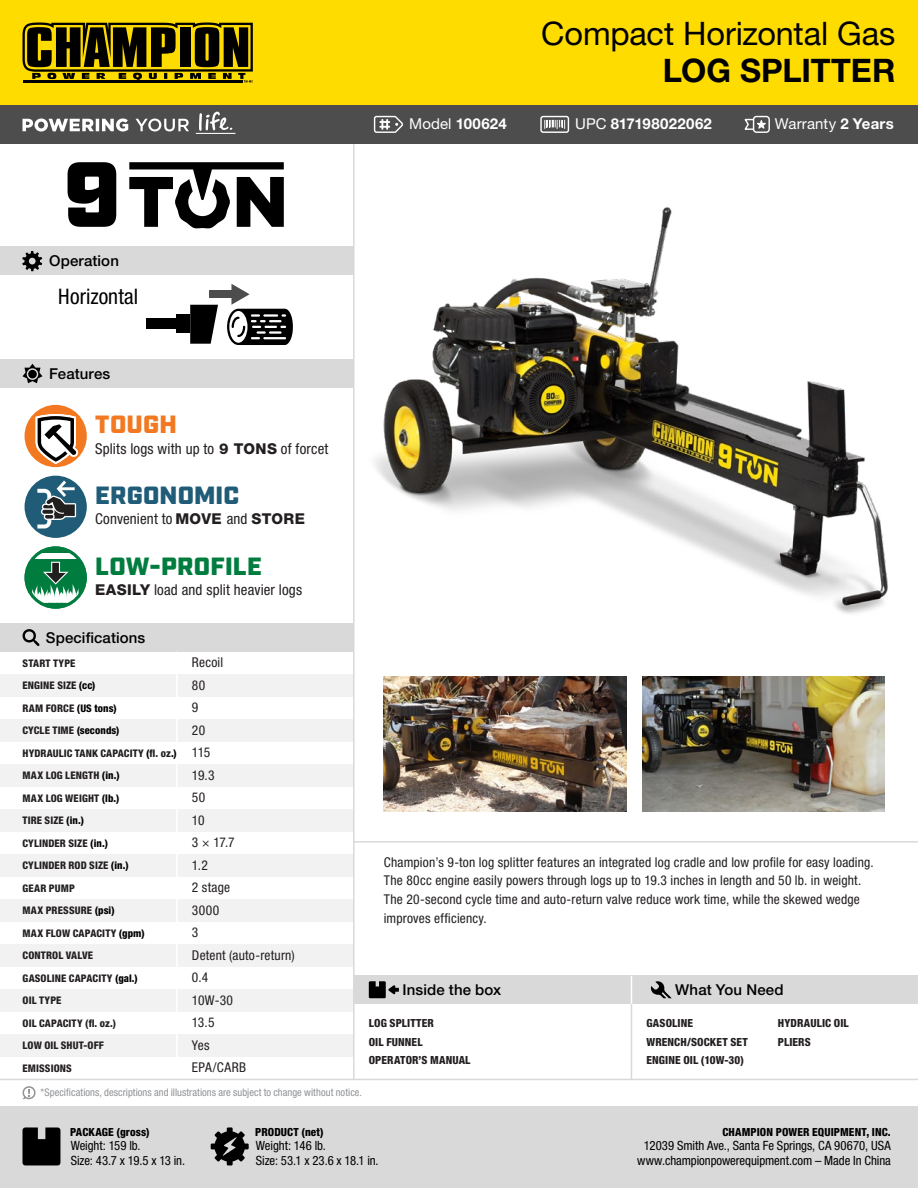
<style>
.page{position:relative;width:918px;height:1188px;background:#fff}
.page>*{position:absolute;margin:0;border:0;box-sizing:border-box;transform-origin:0 0}
.t1{font:900 92.25px "Industry";color:#000}
.t2{font:32.4px "Helvetica Neue LT Std";letter-spacing:-.005em;color:#000}
.t3{font:700 32.4px "Helvetica Neue LT Std";letter-spacing:-.005em;color:#000}
.t4{font:900 24.9px "Industry";letter-spacing:.015em;color:#007c3f}
.t5{font:900 24.9px "Industry";letter-spacing:.005em;color:#205c78}
.t6{font:900 24.9px "Industry";letter-spacing:.005em;color:#f27921}
.t7{font:condensed 21.45px "Helvetica Neue LT Std";letter-spacing:.005em;color:#000}
.t8{font:condensed 15px "Helvetica Neue LT Std";letter-spacing:.01em;color:#231f20}
.t9{font:500 15px "Helvetica Neue LT Std";letter-spacing:.005em;color:#000}
.t10{font:700 15px "Helvetica Neue LT Std";letter-spacing:.015em;color:#fff}
.t11{font:15px "Helvetica Neue LT Std";letter-spacing:.01em;color:#fff}
.t12{font:condensed 13.5px/22.5px "Helvetica Neue LT Std";letter-spacing:.015em;color:#231f20}
.t13{font:condensed 12.75px/14.9px "Helvetica Neue LT Std";letter-spacing:-.005em;color:#000}
.t14{font:800 condensed 11.25px/18.8px "Helvetica Neue LT Std";letter-spacing:.01em;color:#231f20}
.t15{font:800 condensed 11.25px "Helvetica Neue LT Std";letter-spacing:.01em;color:#000}
.t16{font:800 condensed 10.5px/22.5px "Helvetica Neue LT Std";letter-spacing:.01em;color:#231f20}
.t17{font:condensed 10.5px "Helvetica Neue LT Std";letter-spacing:.005em;color:#909295}
.s1{font-weight:400}
.s2{font-weight:700}
.s3{font-weight:800;font-stretch:normal}
.s4{color:#000}
</style>
<div class="page">
<div style="left:0;top:674px;width:354px;height:22px;background:#f2f2f2"></div>
<div style="left:0;top:719px;width:354px;height:22px;background:#f2f2f2"></div>
<div style="left:0;top:764px;width:354px;height:23px;background:#f2f2f2"></div>
<div style="left:0;top:809px;width:354px;height:23px;background:#f2f2f2"></div>
<div style="left:0;top:854px;width:354px;height:23px;background:#f2f2f2"></div>
<div style="left:0;top:624px;width:354px;height:28px;background:#d9d9d9"></div>
<div style="left:0;top:899px;width:354px;height:23px;background:#f2f2f2"></div>
<div style="left:0;top:944px;width:354px;height:23px;background:#f2f2f2"></div>
<div style="left:0;top:989px;width:354px;height:23px;background:#f2f2f2"></div>
<div style="left:0;top:1034px;width:354px;height:23px;background:#f2f2f2"></div>
<svg style="left:22px;top:629px;width:18px;height:17px"></svg>
<hr style="left:176px;top:652px;width:2px;height:427px;background:#fff">
<img style="left:342px;top:207px;width:546px;height:489px">
<hr style="left:631px;top:1004px;width:1px;height:75px;background:#d9d9d9">
<hr style="left:0;top:1079px;width:918px;height:1px;background:#d9d9d9">
<hr style="left:354px;top:841px;width:564px;height:2px;background:#d9d9d9">
<div style="left:354px;top:976px;width:564px;height:28px;background:#d9d9d9"></div>
<svg style="left:631px;top:976px;width:1px;height:28px"></svg>
<svg style="left:651px;top:981px;width:21px;height:17px"></svg>
<svg style="left:369px;top:981px;width:30px;height:17px"></svg>
<img style="left:384px;top:676px;width:242px;height:135px">
<img style="left:642px;top:676px;width:243px;height:135px">
<svg style="left:129px;top:162px;width:155px;height:67px"></svg>
<div style="left:0;top:247px;width:354px;height:28px;background:#d9d9d9"></div>
<div style="left:0;top:359px;width:354px;height:29px;background:#d9d9d9"></div>
<svg style="left:22px;top:364px;width:20px;height:19px"></svg>
<svg style="left:22px;top:251px;width:20px;height:20px"></svg>
<hr style="left:353px;top:144px;width:2px;height:935px;background:#d9d9d9">
<svg style="left:190px;top:305px;width:28px;height:39px"></svg>
<div style="left:146px;top:318px;width:31px;height:10px;background:#000"></div>
<div style="left:177px;top:314px;width:13px;height:19px;background:#000"></div>
<div style="left:209px;top:290px;width:26px;height:8px;background:#4d4d4d"></div>
<svg style="left:227px;top:284px;width:66px;height:61px"></svg>
<div style="left:0;top:0;width:918px;height:105px;background:#ffdc00"></div>
<div style="left:0;top:105px;width:918px;height:39px;background:#4d4d4d"></div>
<div style="left:540px;top:116px;width:29px;height:17px;border:1px solid #fff;border-radius:2px"></div>
<svg style="left:544px;top:120px;width:21px;height:9px"></svg>
<svg style="left:373px;top:115px;width:30px;height:18px"></svg>
<div style="left:753px;top:116px;width:17px;height:17px;border:1px solid #fff;border-radius:3px"></div>
<svg style="left:744px;top:118px;width:22px;height:13px"></svg>
<svg style="left:22px;top:23px;width:231px;height:60px"></svg>
<svg style="left:23px;top:112px;width:212px;height:22px"></svg>
<div style="left:0;top:1106px;width:918px;height:82px;background:#d9d9d9"></div>
<svg style="left:22px;top:1086px;width:14px;height:13px"></svg>
<svg style="left:22px;top:1127px;width:38px;height:38px"></svg>
<svg style="left:211px;top:1127px;width:38px;height:38px"></svg>
<svg style="left:25px;top:546px;width:62px;height:63px"></svg>
<div style="left:25px;top:476px;width:62px;height:62px;background:#205c78;border-radius:50%"></div>
<svg style="left:37px;top:481px;width:39px;height:47px"></svg>
<div style="left:25px;top:405px;width:62px;height:62px;background:#f27921;border-radius:50%"></div>
<svg style="left:34px;top:412px;width:48px;height:54px"></svg>
<h2 class="t2" style="left:541px;top:14px;width:356px">Compact Horizontal Gas</h2>
<h2 class="t3" style="left:663px;top:50px;width:234px">LOG SPLITTER</h2>
<h1 class="t1" style="left:63px;top:139px;width:60px">9</h1>
<p class="t9" style="left:49px;top:252px;width:71px">Operation</p>
<h3 class="t7" style="left:58px;top:284px;width:81px">Horizontal</h3>
<p class="t10" style="left:409px;top:115px;width:99px"><span class="s1">Model</span> 100624</p>
<p class="t10" style="left:575px;top:115px;width:138px"><span class="s1">UPC</span> 817198022062</p>
<p class="t11" style="left:775px;top:115px;width:120px">Warranty <span class="s2">2 Years</span></p>
<p class="t9" style="left:49px;top:365px;width:63px">Features</p>
<h3 class="t6" style="left:95px;top:410px;width:83px">TOUGH</h3>
<p class="t8" style="left:95px;top:440px;width:235px">Splits logs with up to <span class="s3">9 TONS</span> of forcet</p>
<h3 class="t5" style="left:95px;top:480px;width:145px">ERGONOMIC</h3>
<p class="t8" style="left:95px;top:510px;width:211px">Convenient to <span class="s3">MOVE</span> and <span class="s3">STORE</span></p>
<h3 class="t4" style="left:95px;top:551px;width:168px">LOW-PROFILE</h3>
<p class="t8" style="left:95px;top:581px;width:209px"><span class="s3">EASILY</span> load and split heavier logs</p>
<p class="t9" style="left:46px;top:629px;width:101px">Specifications</p>
<p class="t16" style="left:23px;top:652px;width:156px">START TYPE<br>ENGINE SIZE <span class="s4">(cc)<br></span>RAM FORCE <span class="s4">(US tons)<br></span>CYCLE TIME <span class="s4">(seconds)<br></span>HYDRAULIC TANK CAPACITY <span class="s4">(</span>fl. oz<span class="s4">.)<br></span>MAX LOG LENGTH <span class="s4">(in.)<br></span>MAX LOG WEIGHT <span class="s4">(lb.)<br></span>TIRE SIZE <span class="s4">(in.)<br></span>CYLINDER SIZE <span class="s4">(in.)<br></span>CYLINDER ROD SIZE <span class="s4">(in.)<br></span>GEAR PUMP<br>MAX PRESSURE <span class="s4">(psi)<br></span>MAX FLOW CAPACITY <span class="s4">(gpm)<br></span>CONTROL VALVE<br>GASOLINE CAPACITY <span class="s4">(gal.)<br></span>OIL TYPE<br>OIL CAPACITY (fl. oz.)<br>LOW OIL SHUT-OFF<br>EMISSIONS</p>
<p class="t12" style="left:192px;top:651px;width:104px">Recoil<br>80<br>9<br>20<br>115<br>19.3<br>50<br>10<br>3 × 17.7<br>1.2<br>2 stage<br>3000<br>3<br>Detent (auto-return)<br>0.4<br>10W-30<br>13.5<br>Yes<br>EPA/CARB</p>
<p class="t17" style="left:41px;top:1086px;width:323px">*Specifications, descriptions and illustrations are subject to change without notice.</p>
<p class="t12" style="left:384px;top:852px;width:492px;line-height:18.8px">Champion’s 9-ton log splitter features an integrated log cradle and low profile for easy loading.<br>The 80cc engine easily powers through logs up to 19.3 inches in length and 50 lb. in weight.<br>The 20-second cycle time and auto-return valve reduce work time, while the skewed wedge improves efficiency.</p>
<p class="t9" style="left:403px;top:981px;width:100px">Inside the box</p>
<p class="t9" style="left:675px;top:981px;width:110px">What You Need</p>
<p class="t14" style="left:369px;top:1013px;width:103px">LOG SPLITTER<br>OIL FUNNEL<br>OPERATOR’S MANUAL</p>
<p class="t14" style="left:646px;top:1013px;width:103px">GASOLINE<br>WRENCH/SOCKET SET<br>ENGINE OIL (10W-30)</p>
<p class="t14" style="left:778px;top:1013px;width:72px">HYDRAULIC OIL<br>PLIERS</p>
<p class="t15" style="left:70px;top:1125px;width:81px">PACKAGE (gross)</p>
<p class="t13" style="left:71px;top:1138px;width:116px">Weight: 159 lb.<br>Size: 43.7 x 19.5 x 13 in.</p>
<p class="t15" style="left:255px;top:1125px;width:70px">PRODUCT (net)</p>
<p class="t13" style="left:256px;top:1138px;width:124px">Weight: 146 lb.<br>Size: 53.1 x 23.6 x 18.1 in.</p>
<p class="t15" style="left:722px;top:1125px;width:170px">CHAMPION POWER EQUIPMENT, INC.</p>
<p class="t13" style="left:637px;top:1138px;width:255px;text-align:center">12039 Smith Ave., Santa Fe Springs, CA 90670, USA www.championpowerequipment.com – Made In China</p>
</div>
